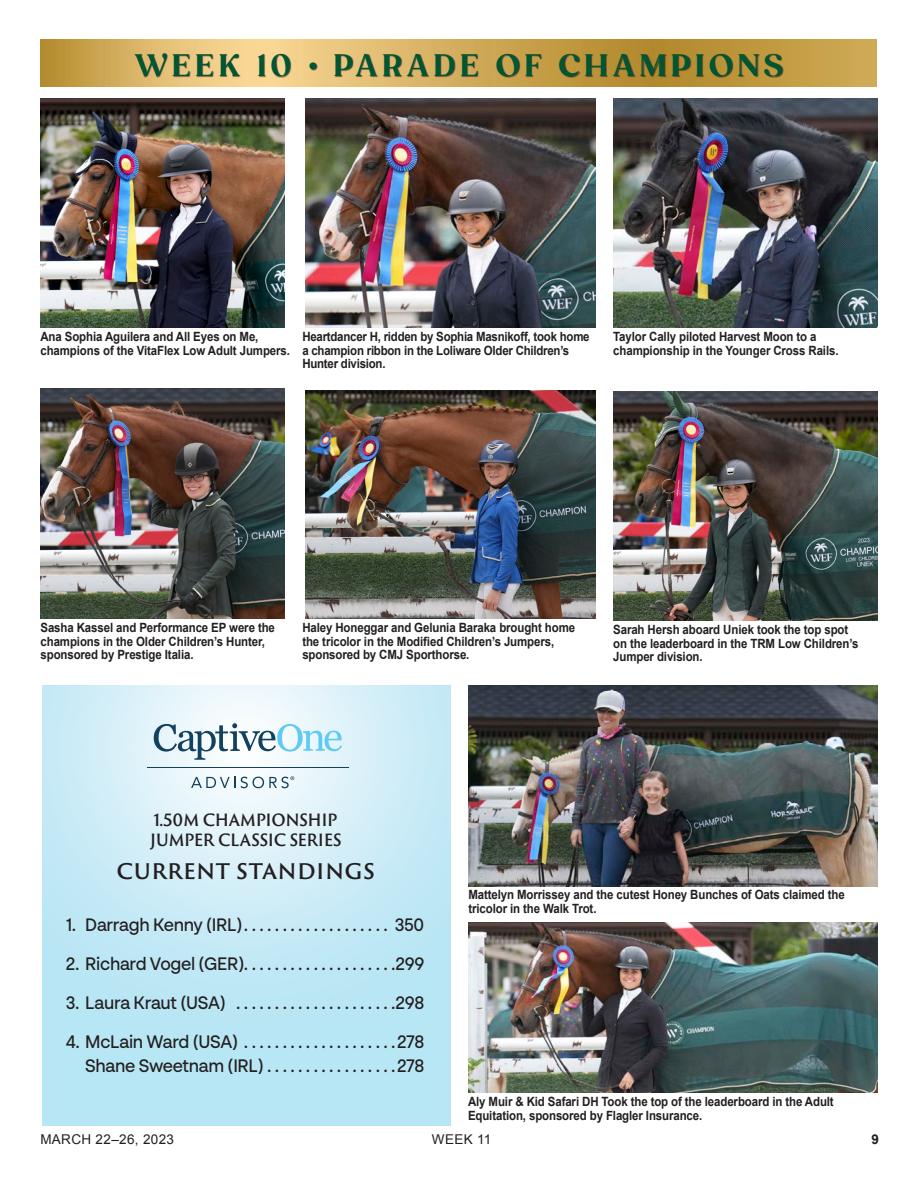
<style>
.page{position:relative;width:918px;height:1188px;background:#fff}
.page>*{position:absolute;margin:0;border:0;box-sizing:border-box;transform-origin:0 0}
.t1{font:700 30px "Gazpacho";letter-spacing:.15em;color:#005633}
.t2{font:600 21px "Trajan Sans Pro";letter-spacing:.015em;color:#231f20}
.t3{font:500 18px "BR Sonoma";letter-spacing:-.02em;color:#231f20;scale:.95 1}
.t4{font:600 16.5px "Trajan Sans Pro";letter-spacing:-.025em;color:#231f20;scale:.95 1}
.t5{font:13.5px "Arial";letter-spacing:.025em;color:#231f20}
.t6{font:700 13.5px "Arial";color:#231f20}
.t7{font:700 12.75px/13.5px "Arial";letter-spacing:-.01em;color:#231f20;scale:.9 1}
.s1{font-size:22.5px}
</style>
<div class="page">
<svg style="left:42px;top:685px;width:409px;height:440px;background:#c7eaf6"></svg>
<svg style="left:191px;top:776px;width:103px;height:12px"></svg>
<svg style="left:154px;top:723px;width:188px;height:37px"></svg>
<hr style="left:147px;top:767px;width:202px;height:1px;background:#124260">
<svg style="left:41px;top:39px;width:836px;height:48px;background:#cfa956"></svg>
<div style="left:135px;top:53px;width:649px;height:25px;background:#231f20;opacity:.75"></div>
<img style="left:40px;top:388px;width:244px;height:231px">
<img style="left:41px;top:99px;width:243px;height:229px">
<img style="left:613px;top:99px;width:265px;height:229px">
<img style="left:613px;top:392px;width:265px;height:229px">
<img style="left:305px;top:99px;width:290px;height:229px">
<img style="left:305px;top:390px;width:290px;height:229px">
<img style="left:469px;top:685px;width:409px;height:202px">
<img style="left:469px;top:923px;width:409px;height:169px">
<p class="t1" style="left:134px;top:47px;width:650px">WEEK 10 <span class="s1">•</span> PARADE OF CHAMPIONS</p>
<p class="t7" style="left:40px;top:330px;width:277px">Ana Sophia Aguilera and All Eyes on Me, champions of the VitaFlex Low Adult Jumpers.</p>
<p class="t7" style="left:613px;top:330px;width:250px">Taylor Cally piloted Harvest Moon to a championship in the Younger Cross Rails.</p>
<p class="t7" style="left:302px;top:330px;width:321px">Heartdancer H, ridden by Sophia Masnikoff, took home a champion ribbon in the Loliware Older Children’s<br>Hunter division.</p>
<p class="t7" style="left:41px;top:622px;width:262px">Sasha Kassel and Performance EP were the champions in the Older Children’s Hunter, sponsored by Prestige Italia.</p>
<p class="t7" style="left:302px;top:622px;width:305px">Haley Honeggar and Gelunia Baraka brought home the tricolor in the Modified Children’s Jumpers, sponsored by CMJ Sporthorse.</p>
<p class="t7" style="left:613px;top:623px;width:274px">Sarah Hersh aboard Uniek took the top spot on the leaderboard in the TRM Low Children’s<br>Jumper division.</p>
<p class="t4" style="left:154px;top:808px;width:195px">1.50M CHAMPIONSHIP</p>
<p class="t4" style="left:150px;top:828px;width:203px">JUMPER CLASSIC SERIES</p>
<p class="t2" style="left:117px;top:856px;width:259px">CURRENT STANDINGS</p>
<p class="t3" style="left:66px;top:913px;width:191px">1. Darragh Kenny (IRL)....................</p>
<p class="t3" style="left:395px;top:913px;width:33px">350</p>
<p class="t3" style="left:66px;top:952px;width:379px">2. Richard Vogel (GER). . . . . . . . . . . . . . . . . . . .299</p>
<p class="t3" style="left:66px;top:991px;width:181px">3. Laura Kraut (USA) .....................</p>
<p class="t3" style="left:396px;top:991px;width:32px">298</p>
<p class="t3" style="left:66px;top:1030px;width:189px">4. McLain Ward (USA)....................</p>
<p class="t3" style="left:397px;top:1030px;width:30px">278</p>
<p class="t3" style="left:85px;top:1054px;width:193px">Shane Sweetnam (IRL).................</p>
<p class="t3" style="left:397px;top:1054px;width:30px">278</p>
<p class="t7" style="left:469px;top:889px;width:420px">Mattelyn Morrissey and the cutest Honey Bunches of Oats claimed the tricolor in the Walk Trot.</p>
<p class="t7" style="left:468px;top:1096px;width:408px">Aly Muir &amp; Kid Safari DH Took the top of the leaderboard in the Adult<br>Equitation, sponsored by Flagler Insurance.</p>
<p class="t5" style="left:40px;top:1130px;width:135px">MARCH 22–26, 2023</p>
<p class="t5" style="left:432px;top:1130px;width:61px">WEEK 11</p>
<p class="t6" style="left:871px;top:1130px;width:9px">9</p>
</div>
